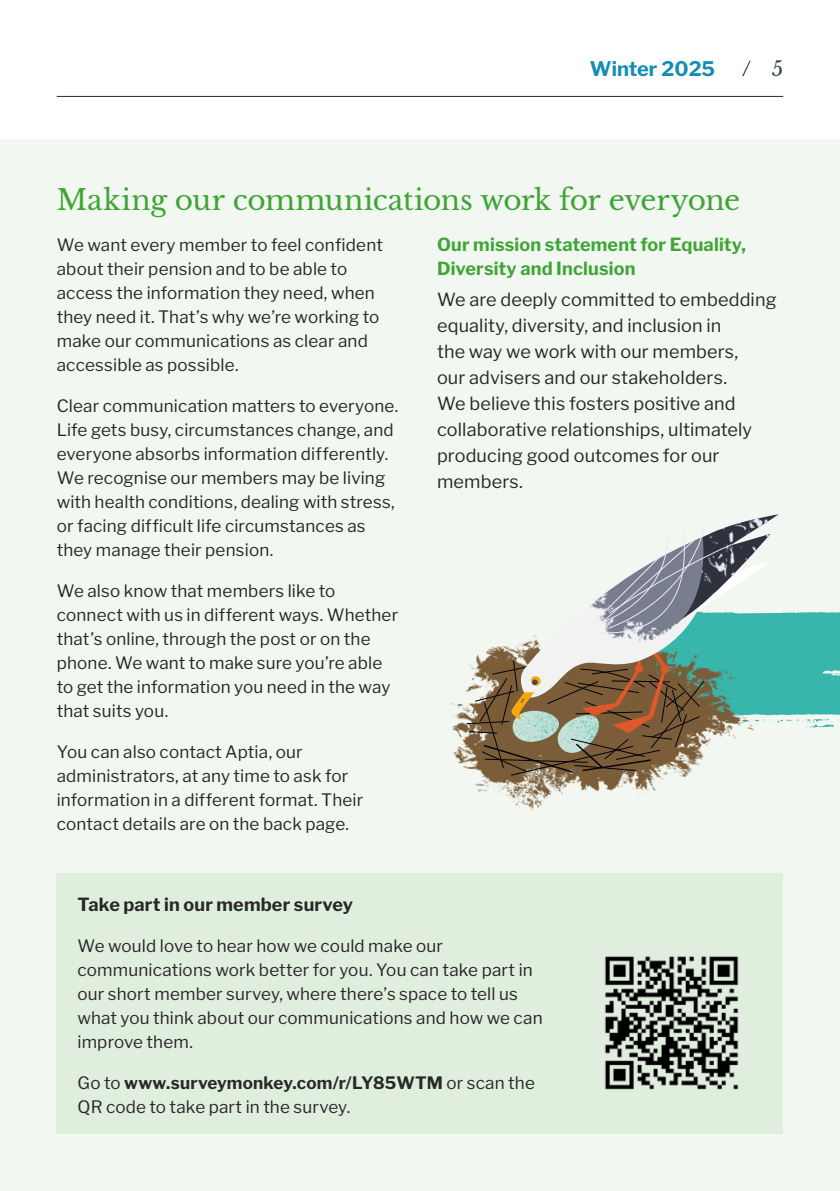
<style>
.page{position:relative;width:840px;height:1191px;background:#fff}
.page>*{position:absolute;margin:0;border:0;box-sizing:border-box;transform-origin:0 0}
.Section_head{font:28px "Libre Baskerville";letter-spacing:-.015em;color:#3fa535}
.t1{font:700 20px "Libre Franklin";color:#128db8}
.t2{font:20px "Libre Baskerville";color:#334b52}
.t3{font:18px/26px "Libre Franklin";letter-spacing:.01em;color:#282827}
.Subhead{font:700 18px/24px "Libre Franklin";letter-spacing:.01em;color:#3fa535}
.Body{font:700 18px "Libre Franklin";letter-spacing:.01em;color:#282827}
.Body-2{font:17px/24px "Libre Franklin";letter-spacing:.01em;color:#282827}
.s1{font-weight:700}
</style>
<div class="page">
<hr style="left:57px;top:96px;width:725px;height:1px;background:#282827">
<svg style="left:742px;top:61px;width:8px;height:15px"></svg>
<div style="left:0;top:140px;width:839px;height:1051px;background:#f2f7f1"></div>
<div style="left:57px;top:873px;width:725px;height:261px;background:#e0eede"></div>
<img style="left:778px;top:611px;width:61px;height:143px">
<img style="left:450px;top:703px;width:236px;height:108px">
<svg style="left:465px;top:514px;width:313px;height:262px"></svg>
<img style="left:604px;top:956px;width:135px;height:134px">
<p class="t1" style="left:589px;top:57px;width:126px">Winter 2025</p>
<p class="t2" style="left:771px;top:52px;width:13px">5</p>
<p class="Section_head" style="left:57px;top:176px;width:684px">Making our communications work for everyone</p>
<p class="Body-2" style="left:57px;top:232px;width:327px">We want every member to feel confident about their pension and to be able to access the information they need, when they need it. That’s why we’re working to make our communications as clear and accessible as possible.</p>
<p class="Body-2" style="left:57px;top:393px;width:343px">Clear communication matters to everyone.<br>Life gets busy, circumstances change, and everyone absorbs information differently.<br>We recognise our members may be living with health conditions, dealing with stress, or facing difficult life circumstances as they manage their pension.</p>
<p class="Body-2" style="left:57px;top:578px;width:343px">We also know that members like to connect with us in different ways. Whether that’s online, through the post or on the phone. We want to make sure you’re able to get the information you need in the way that suits you.</p>
<p class="Body-2" style="left:57px;top:739px;width:308px">You can also contact Aptia, our administrators, at any time to ask for information in a different format. Their contact details are on the back page.</p>
<p class="Subhead" style="left:437px;top:232px;width:310px">Our mission statement for Equality,<br>Diversity and Inclusion</p>
<p class="t3" style="left:437px;top:287px;width:341px">We are deeply committed to embedding equality, diversity, and inclusion in<br>the way we work with our members,<br>our advisers and our stakeholders.<br>We believe this fosters positive and collaborative relationships, ultimately producing good outcomes for our members.</p>
<p class="Body" style="left:77px;top:894px;width:277px">Take part in our member survey</p>
<p class="Body-2" style="left:77px;top:934px;width:466px">We would love to hear how we could make our communications work better for you. You can take part in our short member survey, where there’s space to tell us what you think about our communications and how we can improve them.</p>
<p class="Body-2" style="left:77px;top:1071px;width:458px">Go to <span class="s1">www.surveymonkey.com/r/LY85WTM</span> or scan the<br>QR code to take part in the survey.</p>
</div>
